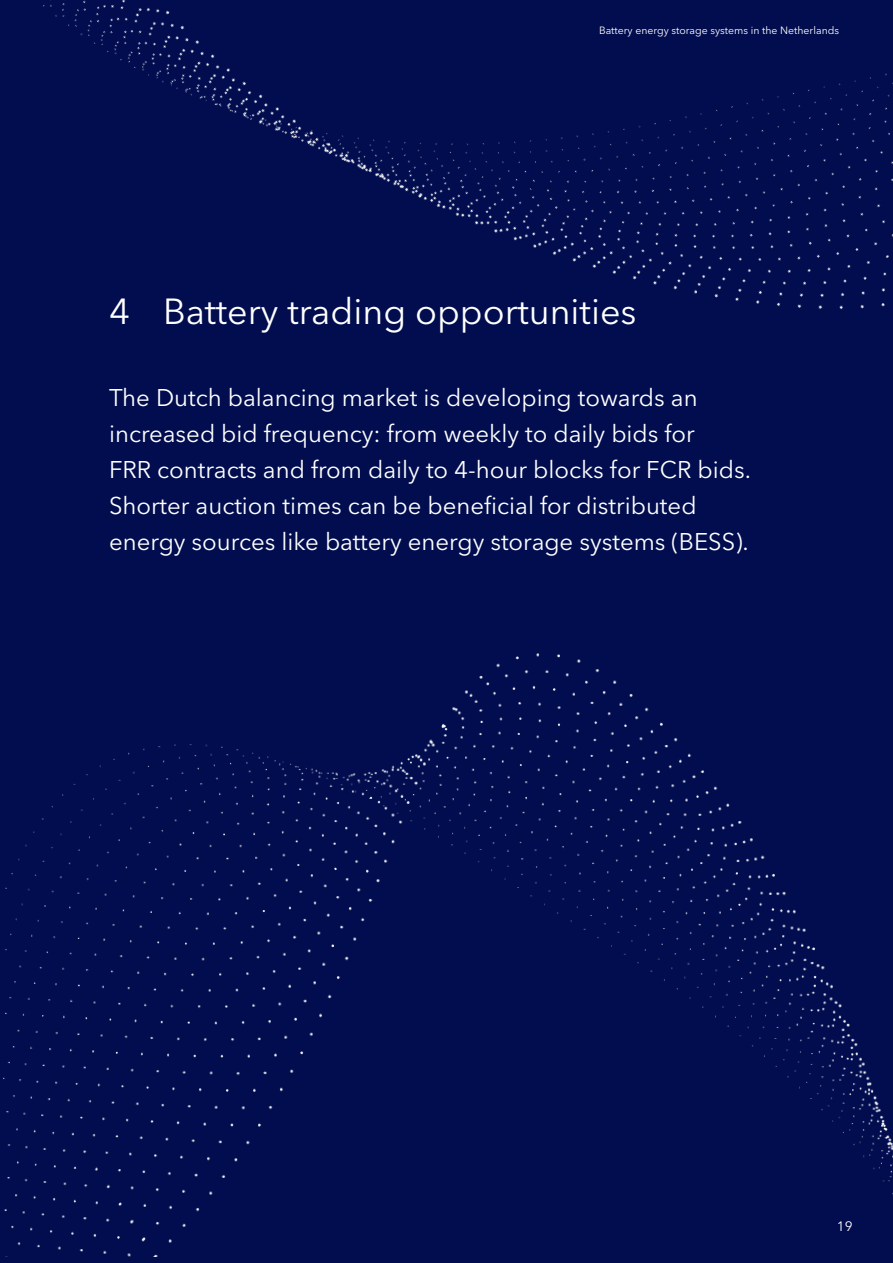
<style>
.page{position:relative;width:893px;height:1263px;background:#fff}
.page>*{position:absolute;margin:0;border:0;box-sizing:border-box;transform-origin:0 0}
.Title_40pt{font:36px "Avenir Next LT Pro";color:#fff}
.Subhead_16pt{font:24px/36px "Avenir Next LT Pro";color:#fff}
.t1{font:13.5px "Avenir Next LT Pro";color:#fff}
.t2{font:10.5px "Avenir Next LT Pro";color:#fff}
.s1{font-family:"DNV Display";font-size:51px;color:#010d4f}
</style>
<div class="page">
<div style="left:4px;top:655px;width:889px;height:601px;background:#010d4f"></div>
<div style="left:0;top:0;width:893px;height:655px;background:#010d4f"></div>
<p class="t2" style="left:599px;top:24px;width:242px">Battery energy storage systems in the Netherlands</p>
<p class="Title_40pt" style="left:109px;top:290px;width:625px">4 Battery trading opportunities<span class="s1">S IN</span></p>
<p class="Subhead_16pt" style="left:109px;top:380px;width:590px">The Dutch balancing market is developing towards an</p>
<p class="Subhead_16pt" style="left:109px;top:416px;width:587px">increased bid frequency: from weekly to daily bids for</p>
<p class="Subhead_16pt" style="left:109px;top:452px;width:643px">FRR contracts and from daily to 4-hour blocks for FCR bids.<br>Shorter auction times can be beneficial for distributed</p>
<p class="Subhead_16pt" style="left:109px;top:524px;width:641px">energy sources like battery energy storage systems (BESS).</p>
<p class="t1" style="left:837px;top:1218px;width:17px">19</p>
</div>
